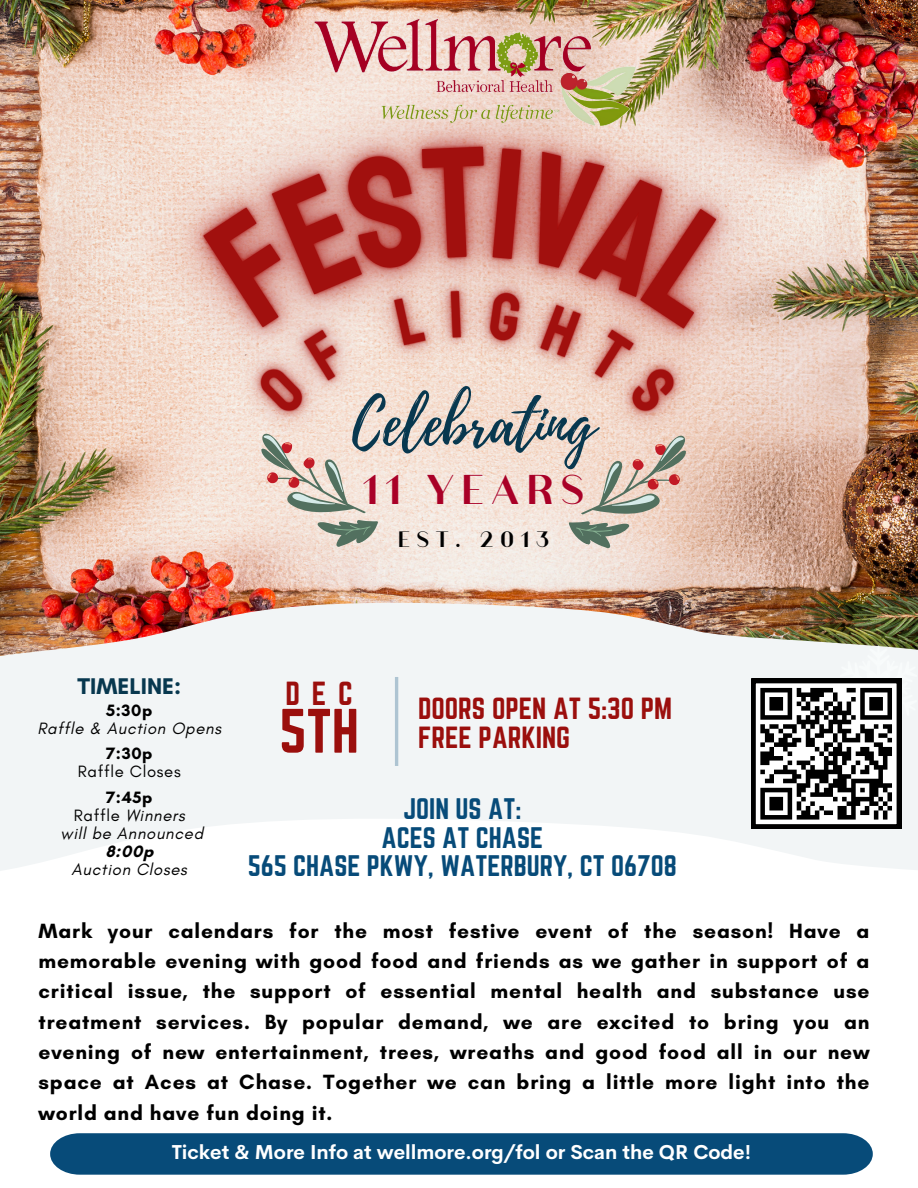
<style>
.page{position:relative;width:918px;height:1188px;background:#fff}
.page>*{position:absolute;margin:0;border:0;box-sizing:border-box;transform-origin:0 0}
.t1{font:61.35px "Playlist Script";color:#08384f}
.t2{font:54.75px "Norwester";color:#9b0f0d}
.t3{font:700 44.25px "Athena";letter-spacing:.115em;color:#a90027}
.t4{font:29.25px "Norwester";color:#9b0f0d}
.t5{font:26.85px "Norwester";color:#9b0f0d}
.t6{font:25.95px "Norwester";color:#074b79}
.t7{font:700 23.7px "Athena";letter-spacing:.225em;color:#000}
.t8{font:700 23.1px "Glacial Indifference";color:#08384f}
.t9{font:700 21px/30.3px "Glacial Indifference";letter-spacing:.04em;color:#000;text-align:justify}
.t10{font:700 19.8px "Cerebri Sans";color:#fff}
.t11{font:italic 16.65px "Glacial Indifference";letter-spacing:.04em;color:#000}
.t12{font:700 16.65px "Glacial Indifference";letter-spacing:.04em;color:#000}
.t13{font:16.65px "Glacial Indifference";letter-spacing:.04em;color:#000}
.s1{font-style:normal}
</style>
<div class="page">
<img style="left:0;top:0;width:918px;height:595px">
<img style="left:0;top:595px;width:918px;height:212px">
<svg style="left:0;top:807px;width:918px;height:64px"></svg>
<div style="left:50px;top:1133px;width:823px;height:42px;background:#074b79"></div>
<img style="left:830px;top:636px;width:88px;height:106px">
<hr style="left:395px;top:677px;width:3px;height:89px;background:#074b79">
<svg style="left:259px;top:496px;width:123px;height:58px;background:#d0c8bc"></svg>
<svg style="left:564px;top:496px;width:124px;height:60px;background:#cfc3b5"></svg>
<svg style="left:751px;top:679px;width:150px;height:150px"></svg>
<img style="left:50px;top:0;width:845px;height:496px">
<img style="left:190px;top:221px;width:555px;height:264px">
<p class="t1" style="left:352px;top:380px;width:244px">Celebrating</p>
<h5 class="t3" style="left:362px;top:460px;width:225px">11 YEARS</h5>
<p class="t7" style="left:397px;top:523px;width:154px">EST. 2013</p>
<p class="t8" style="left:78px;top:672px;width:105px">TIMELINE:</p>
<p class="t12" style="left:106px;top:700px;width:48px">5:30p</p>
<p class="t11" style="left:38px;top:718px;width:185px">Raffle &amp; Auction Opens</p>
<p class="t12" style="left:106px;top:744px;width:48px">7:30p</p>
<p class="t13" style="left:78px;top:762px;width:104px">Raffle Closes</p>
<p class="t12" style="left:106px;top:788px;width:48px">7:45p</p>
<p class="t11" style="left:74px;top:806px;width:112px"><span class="s1">Raffle</span> Winners</p>
<p class="t11" style="left:61px;top:824px;width:144px">will be Announced</p>
<p class="t12" style="left:105px;top:842px;width:49px">8:00p</p>
<p class="t11" style="left:72px;top:860px;width:117px">Auction Closes</p>
<p class="t4" style="left:285px;top:676px;width:69px">DEC</p>
<p class="t2" style="left:279px;top:698px;width:81px">5TH</p>
<h6 class="t5" style="left:418px;top:692px;width:255px">DOORS OPEN AT 5:30 PM</h6>
<h6 class="t5" style="left:418px;top:721px;width:153px">FREE PARKING</h6>
<p class="t6" style="left:403px;top:793px;width:120px">JOIN US AT:</p>
<h6 class="t6" style="left:381px;top:822px;width:163px">ACES AT CHASE</h6>
<h4 class="t6" style="left:248px;top:850px;width:431px">565 CHASE PKWY, WATERBURY, CT 06708</h4>
<p class="t9" style="left:39px;top:915px;width:832px">Mark your calendars for the most festive event of the season! Have a memorable evening with good food and friends as we gather in support of a critical issue, the support of essential mental health and substance use treatment services. By popular demand, we are excited to bring you an evening of new entertainment, trees, wreaths and good food all in our new space at Aces at Chase. Together we can bring a little more light into the world and have fun doing it.</p>
<p class="t10" style="left:172px;top:1139px;width:581px">Ticket &amp; More Info at wellmore.org/fol or Scan the QR Code!</p>
</div>
